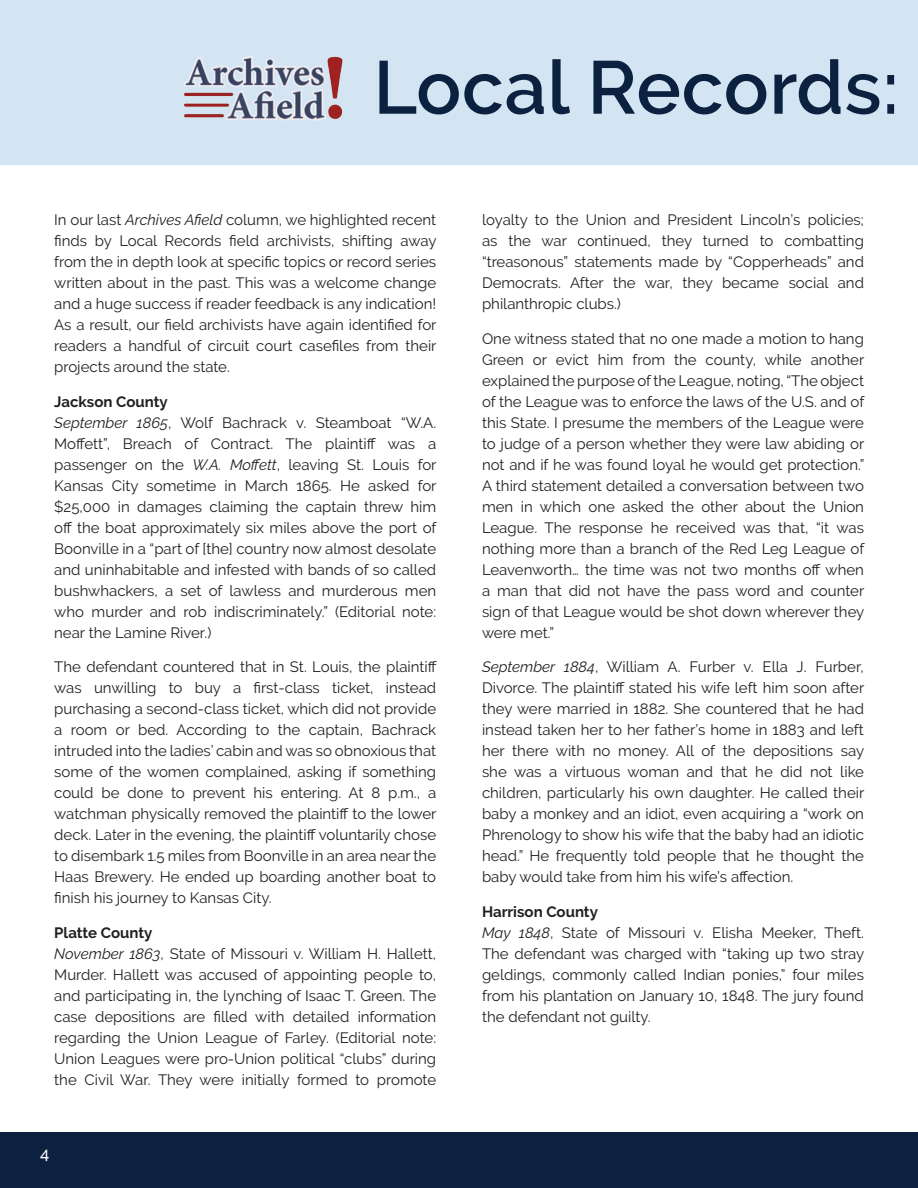
<style>
.page{position:relative;width:918px;height:1188px;background:#fff}
.page>*{position:absolute;margin:0;border:0;box-sizing:border-box;transform-origin:0 0}
.t1{font:600 74.7px "Raleway";letter-spacing:.01em;color:#0b213f}
.t2{font:500 16.5px "Raleway";color:#fff}
.t3{font:15px/21px "Raleway";color:#231f20;text-align:justify}
.t4{font:700 15px "Raleway";color:#231f20}
.s1{font-style:italic}
</style>
<div class="page">
<div style="left:0;top:1132px;width:918px;height:56px;background:#0b213f"></div>
<div style="left:0;top:0;width:918px;height:165px;background:#d3e4f2"></div>
<img style="left:184px;top:56px;width:159px;height:65px">
<p class="t1" style="left:373px;top:44px;width:527px">Local Records:</p>
<p class="t3" style="left:54px;top:209px;width:384px">In our last <span class="s1">Archives Afield</span> column, we highlighted recent finds by Local Records field archivists, shifting away from the in depth look at specific topics or record series written about in the past. This was a welcome change and a huge success if reader feedback is any indication!<br>As a result, our field archivists have again identified for readers a handful of circuit court casefiles from their projects around the state.</p>
<p class="t4" style="left:54px;top:393px;width:115px">Jackson County</p>
<p class="t3" style="left:54px;top:412px;width:384px"><span class="s1">September 1865</span>, Wolf Bachrack v. Steamboat “W.A.<br>Moffett”, Breach of Contract. The plaintiff was a passenger on the <span class="s1">W.A. Moffett</span>, leaving St. Louis for Kansas City sometime in March 1865. He asked for $25,000 in damages claiming the captain threw him off the boat approximately six miles above the port of Boonville in a “part of [the] country now almost desolate and uninhabitable and infested with bands of so called bushwhackers, a set of lawless and murderous men who murder and rob indiscriminately.” (Editorial note: near the Lamine River.)</p>
<p class="t3" style="left:54px;top:656px;width:384px">The defendant countered that in St. Louis, the plaintiff was unwilling to buy a first-class ticket, instead purchasing a second-class ticket, which did not provide a room or bed. According to the captain, Bachrack intruded into the ladies’ cabin and was so obnoxious that some of the women complained, asking if something could be done to prevent his entering. At 8 p.m., a watchman physically removed the plaintiff to the lower deck. Later in the evening, the plaintiff voluntarily chose to disembark 1.5 miles from Boonville in an area near the Haas Brewery. He ended up boarding another boat to finish his journey to Kansas City.</p>
<p class="t4" style="left:54px;top:924px;width:100px">Platte County</p>
<p class="t3" style="left:54px;top:943px;width:384px"><span class="s1">November 1863</span>, State of Missouri v. William H. Hallett, Murder. Hallett was accused of appointing people to, and participating in, the lynching of Isaac T. Green. The case depositions are filled with detailed information regarding the Union League of Farley. (Editorial note:<br>Union Leagues were pro-Union political “clubs” during the Civil War. They were initially formed to promote</p>
<p class="t2" style="left:40px;top:1143px;width:11px">4</p>
<p class="t3" style="left:482px;top:209px;width:384px">loyalty to the Union and President Lincoln’s policies; as the war continued, they turned to combatting “treasonous” statements made by “Copperheads” and Democrats. After the war, they became social and philanthropic clubs.)</p>
<p class="t3" style="left:482px;top:328px;width:384px">One witness stated that no one made a motion to hang Green or evict him from the county, while another explained the purpose of the League, noting, “The object of the League was to enforce the laws of the U.S. and of this State. I presume the members of the League were to judge of a person whether they were law abiding or not and if he was found loyal he would get protection.” A third statement detailed a conversation between two men in which one asked the other about the Union League. The response he received was that, “it was nothing more than a branch of the Red Leg League of Leavenworth… the time was not two months off when a man that did not have the pass word and counter sign of that League would be shot down wherever they were met.”</p>
<p class="t3" style="left:482px;top:656px;width:384px"><span class="s1">September 1884</span>, William A. Furber v. Ella J. Furber, Divorce. The plaintiff stated his wife left him soon after they were married in 1882. She countered that he had instead taken her to her father’s home in 1883 and left her there with no money. All of the depositions say she was a virtuous woman and that he did not like children, particularly his own daughter. He called their baby a monkey and an idiot, even acquiring a “work on Phrenology to show his wife that the baby had an idiotic head.” He frequently told people that he thought the baby would take from him his wife’s affection.</p>
<p class="t4" style="left:482px;top:903px;width:117px">Harrison County</p>
<p class="t3" style="left:482px;top:922px;width:384px"><span class="s1">May 1848</span>, State of Missouri v. Elisha Meeker, Theft.<br>The defendant was charged with “taking up two stray geldings, commonly called Indian ponies,” four miles from his plantation on January 10, 1848. The jury found the defendant not guilty.</p>
</div>
